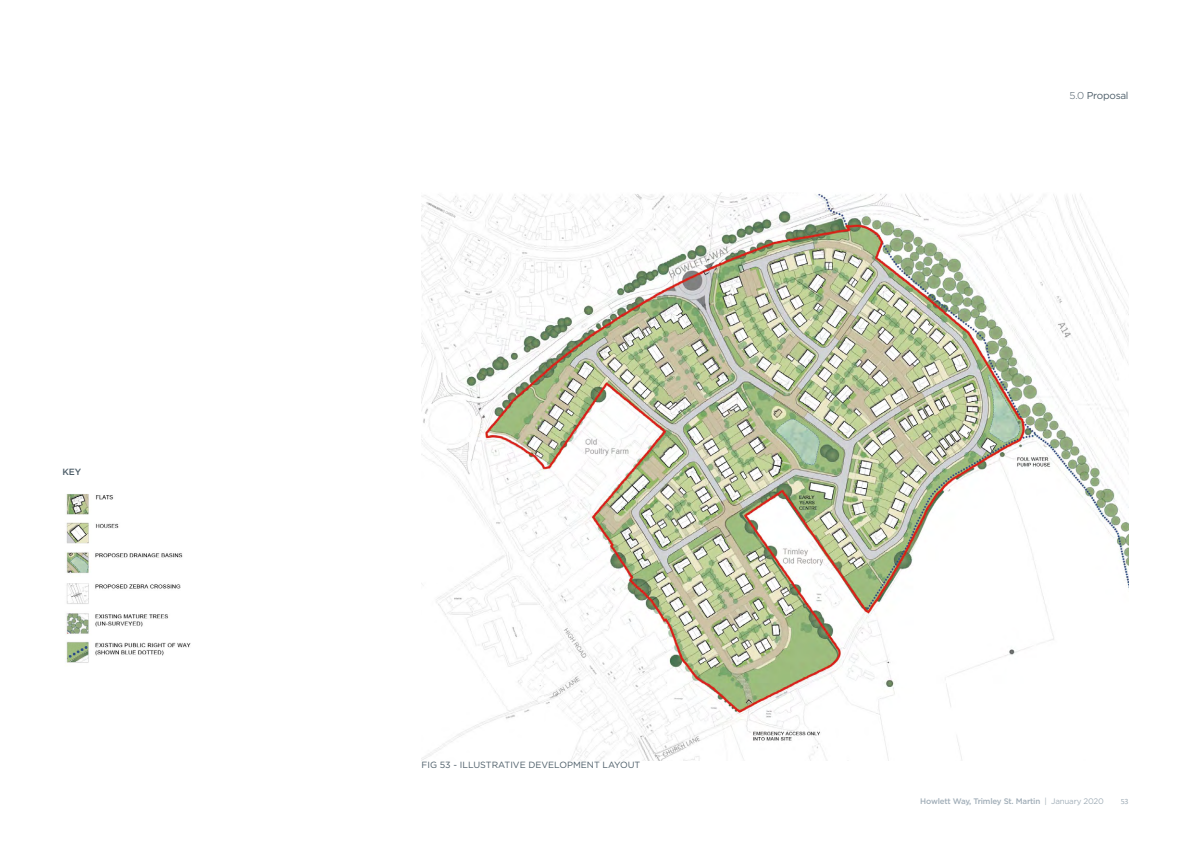
<style>
.page{position:relative;width:1191px;height:842px;background:#fff}
.page>*{position:absolute;margin:0;border:0;box-sizing:border-box;transform-origin:0 0}
.t1{font:10px "Gotham";letter-spacing:-.025em;color:#4b5c67}
.t2{font:9px "Gotham";color:#4b5c67}
.t3{font:500 9px "Gotham";color:#4b5c67}
.t4{font:500 8px "Gotham";letter-spacing:-.025em;color:#a1aeb8}
.t5{font:8px "Calibri";color:#a1aeb8}
.s1{font-weight:300}
.s2{font-weight:400}
</style>
<div class="page">
<img style="left:422px;top:193px;width:706px;height:567px">
<img style="left:66px;top:494px;width:125px;height:169px">
<p class="t3" style="left:62px;top:466px;width:21px">KEY</p>
<p class="t2" style="left:421px;top:759px;width:220px">FIG 53 - ILLUSTRATIVE DEVELOPMENT LAYOUT</p>
<p class="t1" style="left:1069px;top:89px;width:60px"><span class="s1">5.0</span> Proposal</p>
<p class="t4" style="left:920px;top:796px;width:185px">Howlett Way, Trimley St. Martin <span class="s2">| January 2020</span></p>
<p class="t5" style="left:1120px;top:796px;width:9px">53</p>
</div>
